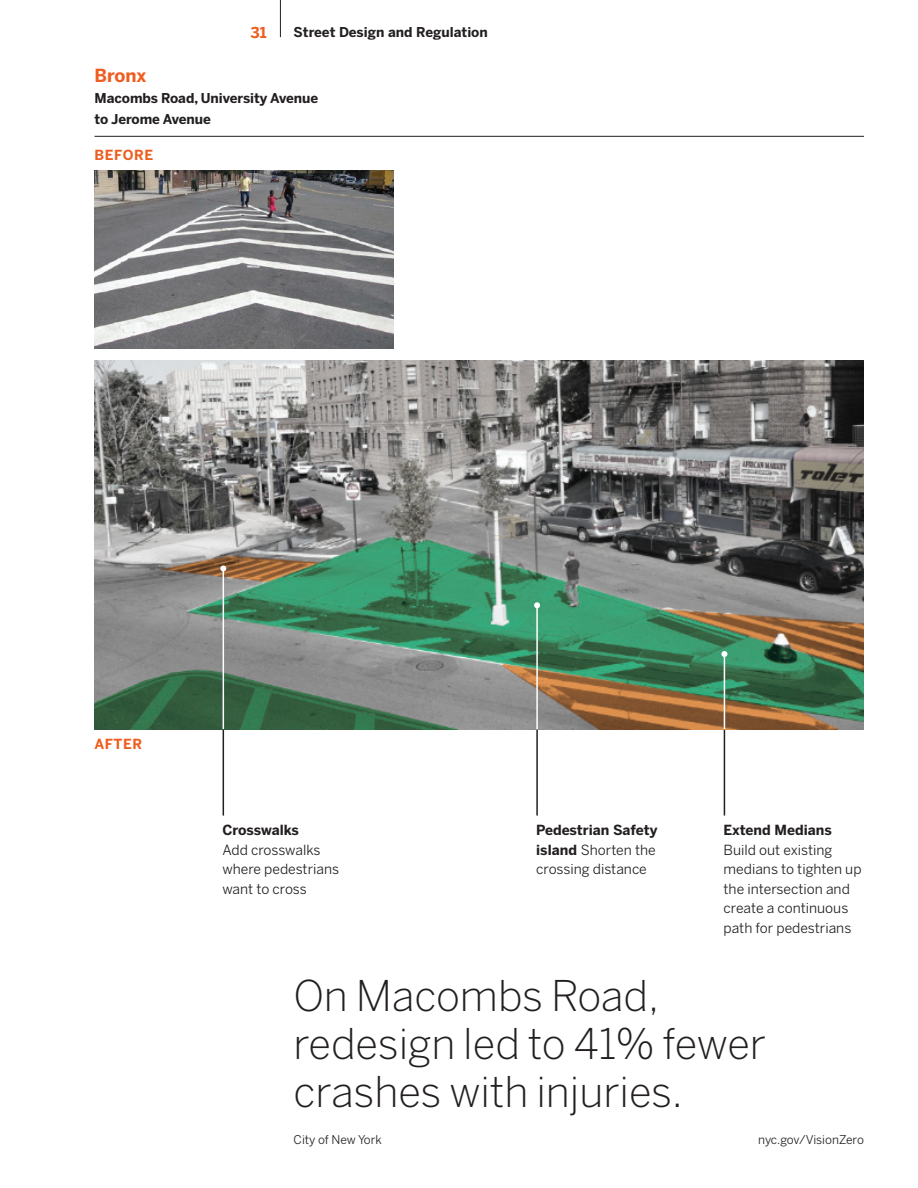
<style>
.page{position:relative;width:918px;height:1188px;background:#fff}
.page>*{position:absolute;margin:0;border:0;box-sizing:border-box;transform-origin:0 0}
.t1{font:300 42px/48px "Benton Sans";color:#231f20}
.t2{font:700 18px "Benton Sans";letter-spacing:-.005em;color:#ee5e20}
.t3{font:700 15px "Benton Sans";color:#ee5e20}
.t4{font:13.8px/19.5px "Benton Sans";color:#231f20}
.t5{font:700 13.8px "Benton Sans";color:#231f20}
.t6{font:700 13.8px "Benton Sans";letter-spacing:.04em;color:#ee5e20}
.t7{font:700 13.5px/21px "Benton Sans";letter-spacing:-.005em;color:#231f20}
.t8{font:12px "Benton Sans";letter-spacing:-.005em;color:#231f20}
.s1{font-weight:700}
</style>
<div class="page">
<hr style="left:280px;top:0;width:1px;height:37px;background:#231f20">
<hr style="left:223px;top:570px;width:1px;height:246px;background:#231f20">
<hr style="left:724px;top:656px;width:1px;height:160px;background:#231f20">
<hr style="left:536px;top:607px;width:2px;height:209px;background:#231f20">
<img style="left:94px;top:360px;width:770px;height:369px">
<hr style="left:94px;top:136px;width:770px;height:1px;background:#231f20">
<img style="left:94px;top:170px;width:299px;height:178px">
<hr style="left:223px;top:568px;width:1px;height:161px;background:#fff">
<svg style="left:220px;top:566px;width:6px;height:7px"></svg>
<hr style="left:724px;top:654px;width:1px;height:75px;background:#fff">
<svg style="left:721px;top:651px;width:6px;height:8px"></svg>
<hr style="left:536px;top:605px;width:2px;height:124px;background:#fff">
<svg style="left:534px;top:602px;width:6px;height:8px"></svg>
<p class="t3" style="left:250px;top:23px;width:18px">31</p>
<p class="t7" style="left:294px;top:21px;width:196px">Street Design and Regulation</p>
<p class="t2" style="left:94px;top:65px;width:53px">Bronx</p>
<p class="t7" style="left:94px;top:87px;width:225px">Macombs Road, University Avenue to Jerome Avenue</p>
<p class="t6" style="left:94px;top:147px;width:60px">BEFORE</p>
<p class="t6" style="left:94px;top:735px;width:49px">AFTER</p>
<p class="t5" style="left:222px;top:822px;width:78px">Crosswalks</p>
<p class="t4" style="left:222px;top:840px;width:118px">Add crosswalks where pedestrians want to cross</p>
<p class="t4" style="left:536px;top:820px;width:123px"><span class="s1">Pedestrian Safety island</span> Shorten the crossing distance</p>
<p class="t5" style="left:724px;top:822px;width:110px">Extend Medians</p>
<p class="t4" style="left:724px;top:840px;width:139px">Build out existing medians to tighten up the intersection and create a continuous path for pedestrians</p>
<p class="t1" style="left:294px;top:971px;width:474px">On Macombs Road, redesign led to 41% fewer crashes with injuries.</p>
<p class="t8" style="left:294px;top:1132px;width:90px">City of New York</p>
<p class="t8" style="left:758px;top:1132px;width:107px">nyc.gov/VisionZero</p>
</div>
